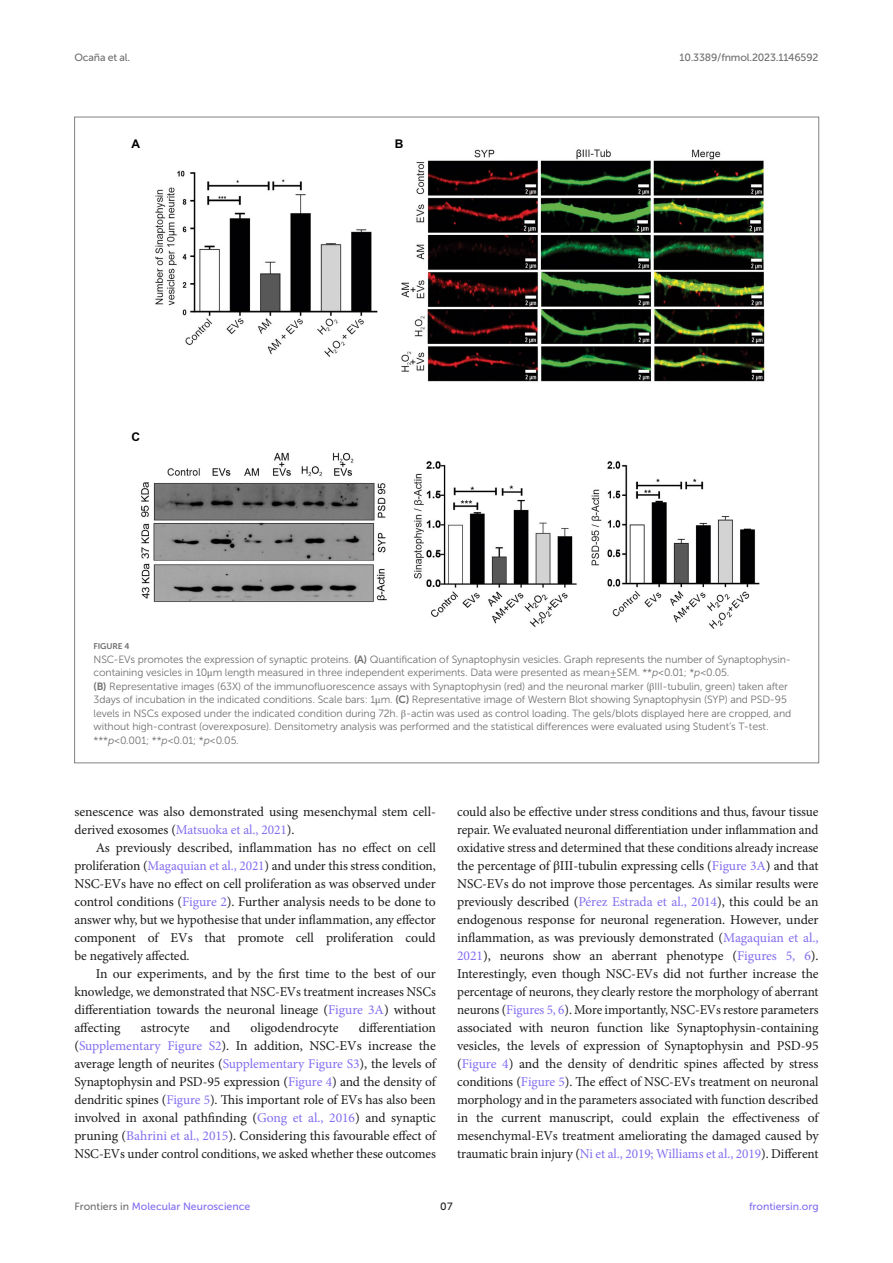
<style>
.page{position:relative;width:893px;height:1263px;background:#fff}
.page>*{position:absolute;margin:0;border:0;box-sizing:border-box;transform-origin:0 0}
.TEXT{font:13.5px/18px "Minion Pro";letter-spacing:-.005em;color:#1b1c1b;text-align:justify}
.t1{font:700 12px "Arial";color:#000}
.FIG_LEG{font:10.5px/13.5px "Museo Sans 300";letter-spacing:-.01em;color:#706f70}
.t2{font:10.5px "Museo Sans 500";color:#856df0}
.t3{font:10.5px "Museo Sans 500";letter-spacing:-.015em;color:#706f70}
.t4{font:10.5px "Museo Sans 500";color:#1b1c1b}
.FIG_HD{font:8.25px "Museo Sans 700";letter-spacing:-.01em;color:#706f70}
.s1{font-family:"Museo Sans 700"}
.s2{font-family:"STIX General"}
.s3{font-style:italic}
.s4{color:#856df0}
.s5{color:#706f70}
</style>
<div class="page">
<img style="left:141px;top:149px;width:625px;height:480px">
<p class="t3" style="left:74px;top:51px;width:57px">Ocaña et al.</p>
<p class="t3" style="left:679px;top:51px;width:141px">10.3389/fnmol.2023.1146592</p>
<p class="t1" style="left:132px;top:136px;width:10px">A</p>
<p class="t1" style="left:132px;top:429px;width:10px">C</p>
<p class="t1" style="left:395px;top:136px;width:10px">B</p>
<p class="FIG_HD" style="left:94px;top:642px;width:37px">FIGURE 4</p>
<p class="FIG_LEG" style="left:94px;top:653px;width:699px">NSC-EVs promotes the expression of synaptic proteins. <span class="s1">(A)</span> Quantification of Synaptophysin vesicles. Graph represents the number of Synaptophysin&shy;containing vesicles in 10 <span class="s2">μ</span>m length measured in three independent experiments. Data were presented as mean ± SEM. **<span class="s3">p</span> &lt; 0.01; *<span class="s3">p</span> &lt; 0.05.<br><span class="s1">(B)</span> Representative images (63X) of the immunofluorescence assays with Synaptophysin (red) and the neuronal marker (<span class="s2">β</span>III-tubulin, green) taken after 3 days of incubation in the indicated conditions. Scale bars: 1 <span class="s2">μ</span>m. <span class="s1">(C)</span> Representative image of Western Blot showing Synaptophysin (SYP) and PSD-95 levels in NSCs exposed under the indicated condition during 72 h. <span class="s2">β</span>-actin was used as control loading. The gels/blots displayed here are cropped, and without high-contrast (overexposure). Densitometry analysis was performed and the statistical differences were evaluated using Student’s T-test. ***<span class="s3">p</span> &lt; 0.001; **<span class="s3">p</span> &lt; 0.01; *<span class="s3">p</span> &lt; 0.05.</p>
<p class="TEXT" style="left:74px;top:803px;width:363px">senescence was also demonstrated using mesenchymal stem cell&shy;derived exosomes (<span class="s4">Matsuoka et al., 2021</span>).</p>
<p class="TEXT" style="left:74px;top:839px;width:363px;text-indent:21px">As previously described, inflammation has no effect on cell proliferation (<span class="s4">Magaquian et al., 2021</span>) and under this stress condition, NSC-EVs have no effect on cell proliferation as was observed under control conditions (<span class="s4">Figure 2</span>). Further analysis needs to be done to answer why, but we hypothesise that under inflammation, any effector component of EVs that promote cell proliferation could be negatively affected.</p>
<p class="TEXT" style="left:74px;top:965px;width:363px;text-indent:21px">In our experiments, and by the first time to the best of our knowledge, we demonstrated that NSC-EVs treatment increases NSCs differentiation towards the neuronal lineage (<span class="s4">Figure 3A</span>) without affecting</p>
<p class="TEXT" style="left:74px;top:1019px;width:363px;text-indent:285px">differentiation (<span class="s4">Supplementary Figure S2</span>). In addition, NSC-EVs increase the average length of neurites (<span class="s4">Supplementary Figure S3</span>), the levels of Synaptophysin and PSD-95 expression (<span class="s4">Figure 4</span>) and the density of dendritic spines (<span class="s4">Figure 5</span>). This important role of EVs has also been involved in axonal pathfinding (<span class="s4">Gong et al., 2016</span>) and synaptic pruning (<span class="s4">Bahrini et al., 2015</span>). Considering this favourable effect of NSC-EVs under control conditions, we asked whether these outcomes</p>
<p class="TEXT" style="left:141px;top:1019px;width:50px">astrocyte</p>
<p class="TEXT" style="left:210px;top:1019px;width:22px">and</p>
<p class="TEXT" style="left:251px;top:1019px;width:90px">oligodendrocyte</p>
<p class="TEXT" style="left:457px;top:803px;width:363px">could also be effective under stress conditions and thus, favour tissue repair. We evaluated neuronal differentiation under inflammation and oxidative stress and determined that these conditions already increase the percentage of <span class="s2">β</span>III-tubulin expressing cells (<span class="s4">Figure 3A</span>) and that NSC-EVs do not improve those percentages. As similar results were previously described (<span class="s4">Pérez Estrada et al., 2014</span>), this could be an endogenous response for neuronal regeneration. However, under inflammation, as was previously demonstrated (<span class="s4">Magaquian et al., 2021</span>), neurons show an aberrant phenotype (<span class="s4">Figures 5, 6</span>).<br>Interestingly, even though NSC-EVs did not further increase the percentage of neurons, they clearly restore the morphology of aberrant neurons (<span class="s4">Figures 5, 6</span>). More importantly, NSC-EVs restore parameters associated with neuron function like Synaptophysin-containing vesicles, the levels of expression of Synaptophysin and PSD-95 (<span class="s4">Figure 4</span>) and the density of dendritic spines affected by stress conditions (<span class="s4">Figure 5</span>). The effect of NSC-EVs treatment on neuronal morphology and in the parameters associated with function described in the current manuscript, could explain the effectiveness of mesenchymal-EVs treatment ameliorating the damaged caused by traumatic brain injury (<span class="s4">Ni et al., 2019; Williams et al., 2019</span>). Different</p>
<p class="t2" style="left:74px;top:1200px;width:177px"><span class="s5">Frontiers in</span> Molecular Neuroscience</p>
<p class="t4" style="left:440px;top:1200px;width:14px">07</p>
<p class="t2" style="left:749px;top:1200px;width:71px">frontiersin.org</p>
</div>
